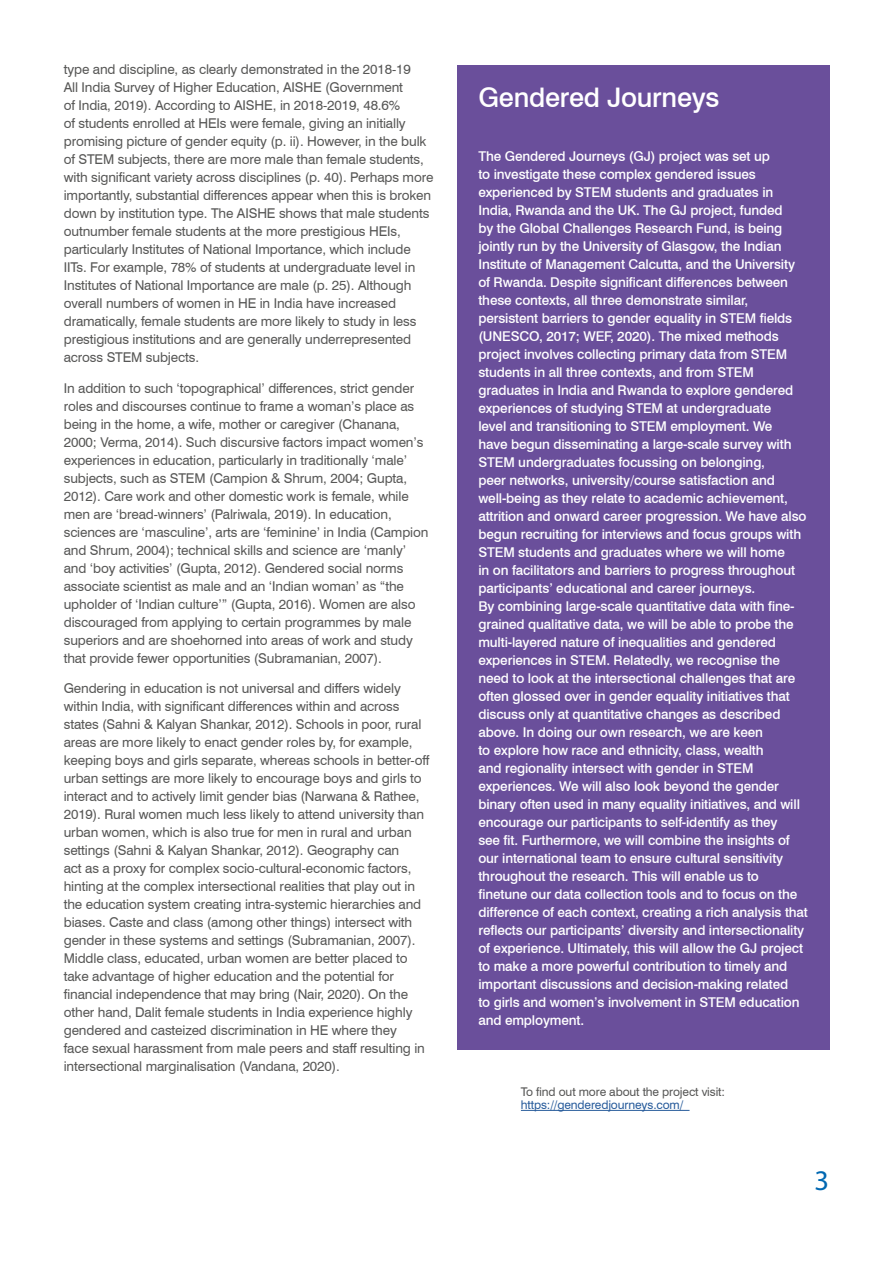
<style>
.page{position:relative;width:893px;height:1263px;background:#fff}
.page>*{position:absolute;margin:0;border:0;box-sizing:border-box;transform-origin:0 0}
.t1{font:28.5px "Myriad Pro";color:#0068b2}
.t2{font:500 27px "Swiss 721 BT";letter-spacing:-.01em;color:#fff}
.t3{font:13.5px/18px "Swiss 721 BT";letter-spacing:-.01em;color:#575756}
.t4{font:500 13.5px/18px "Swiss 721 BT";letter-spacing:-.01em;color:#fff}
.t5{font:12px "Swiss 721 BT";letter-spacing:-.01em;color:#575756}
.t6{font:12px "Swiss 721 BT";letter-spacing:-.01em;color:#275b9b}
</style>
<div class="page">
<div style="left:457px;top:65px;width:372px;height:70px;background:#6a4f9b"></div>
<div style="left:457px;top:129px;width:372px;height:488px;background:#6a4f9b"></div>
<div style="left:457px;top:579px;width:372px;height:470px;background:#6a4f9b"></div>
<hr style="left:521px;top:1110px;width:168px;height:1px;background:#275b9b">
<p class="t3" style="left:64px;top:60px;width:371px">type and discipline, as clearly demonstrated in the 2018-19<br>All India Survey of Higher Education, AISHE (Government<br>of India, 2019). According to AISHE, in 2018-2019, 48.6%<br>of students enrolled at HEIs were female, giving an initially promising picture of gender equity (p. ii). However, in the bulk of STEM subjects, there are more male than female students, with significant variety across disciplines (p. 40). Perhaps more importantly, substantial differences appear when this is broken down by institution type. The AISHE shows that male students outnumber female students at the more prestigious HEIs, particularly Institutes of National Importance, which include IITs. For example, 78% of students at undergraduate level in Institutes of National Importance are male (p. 25). Although overall numbers of women in HE in India have increased dramatically, female students are more likely to study in less prestigious institutions and are generally underrepresented across STEM subjects.</p>
<p class="t3" style="left:64px;top:379px;width:366px">In addition to such ‘topographical’ differences, strict gender roles and discourses continue to frame a woman’s place as being in the home, a wife, mother or caregiver (Chanana, 2000; Verma, 2014). Such discursive factors impact women’s experiences in education, particularly in traditionally ‘male’ subjects, such as STEM (Campion &amp; Shrum, 2004; Gupta, 2012). Care work and other domestic work is female, while men are ‘bread-winners’ (Palriwala, 2019). In education, sciences are ‘masculine’, arts are ‘feminine’ in India (Campion and Shrum, 2004); technical skills and science are ‘manly’ and ‘boy activities’ (Gupta, 2012). Gendered social norms associate scientist as male and an ‘Indian woman’ as “the upholder of ‘Indian culture’” (Gupta, 2016). Women are also discouraged from applying to certain programmes by male superiors and are shoehorned into areas of work and study that provide fewer opportunities (Subramanian, 2007).</p>
<p class="t3" style="left:64px;top:679px;width:367px">Gendering in education is not universal and differs widely within India, with significant differences within and across states (Sahni &amp; Kalyan Shankar, 2012). Schools in poor, rural areas are more likely to enact gender roles by, for example, keeping boys and girls separate, whereas schools in better-off urban settings are more likely to encourage boys and girls to interact and to actively limit gender bias (Narwana &amp; Rathee, 2019). Rural women much less likely to attend university than urban women, which is also true for men in rural and urban settings (Sahni &amp; Kalyan Shankar, 2012). Geography can<br>act as a proxy for complex socio-cultural-economic factors, hinting at the complex intersectional realities that play out in the education system creating intra-systemic hierarchies and biases. Caste and class (among other things) intersect with gender in these systems and settings (Subramanian, 2007).<br>Middle class, educated, urban women are better placed to take advantage of higher education and the potential for financial independence that may bring (Nair, 2020). On the other hand, Dalit female students in India experience highly gendered and casteized discrimination in HE where they<br>face sexual harassment from male peers and staff resulting in intersectional marginalisation (Vandana, 2020).</p>
<h2 class="t2" style="left:478px;top:81px;width:243px">Gendered Journeys</h2>
<p class="t4" style="left:478px;top:147px;width:331px">The Gendered Journeys (GJ) project was set up<br>to investigate these complex gendered issues experienced by STEM students and graduates in India, Rwanda and the UK. The GJ project, funded<br>by the Global Challenges Research Fund, is being jointly run by the University of Glasgow, the Indian Institute of Management Calcutta, and the University of Rwanda. Despite significant differences between these contexts, all three demonstrate similar, persistent barriers to gender equality in STEM fields (UNESCO, 2017; WEF, 2020). The mixed methods project involves collecting primary data from STEM students in all three contexts, and from STEM graduates in India and Rwanda to explore gendered experiences of studying STEM at undergraduate<br>level and transitioning to STEM employment. We<br>have begun disseminating a large-scale survey with STEM undergraduates focussing on belonging,<br>peer networks, university/course satisfaction and well-being as they relate to academic achievement, attrition and onward career progression. We have also begun recruiting for interviews and focus groups with STEM students and graduates where we will home<br>in on facilitators and barriers to progress throughout participants’ educational and career journeys.<br>By combining large-scale quantitative data with fine&shy;grained qualitative data, we will be able to probe the multi-layered nature of inequalities and gendered experiences in STEM. Relatedly, we recognise the need to look at the intersectional challenges that are often glossed over in gender equality initiatives that discuss only at quantitative changes as described above. In doing our own research, we are keen<br>to explore how race and ethnicity, class, wealth<br>and regionality intersect with gender in STEM experiences. We will also look beyond the gender binary often used in many equality initiatives, and will encourage our participants to self-identify as they<br>see fit. Furthermore, we will combine the insights of our international team to ensure cultural sensitivity throughout the research. This will enable us to finetune our data collection tools and to focus on the difference of each context, creating a rich analysis that reflects our participants’ diversity and intersectionality of experience. Ultimately, this will allow the GJ project to make a more powerful contribution to timely and important discussions and decision-making related<br>to girls and women’s involvement in STEM education and employment.</p>
<p class="t5" style="left:521px;top:1084px;width:206px">To find out more about the project visit:</p>
<p class="t6" style="left:521px;top:1097px;width:164px">https://genderedjourneys.com/</p>
<h1 class="t1" style="left:815px;top:1162px;width:16px">3</h1>
</div>
